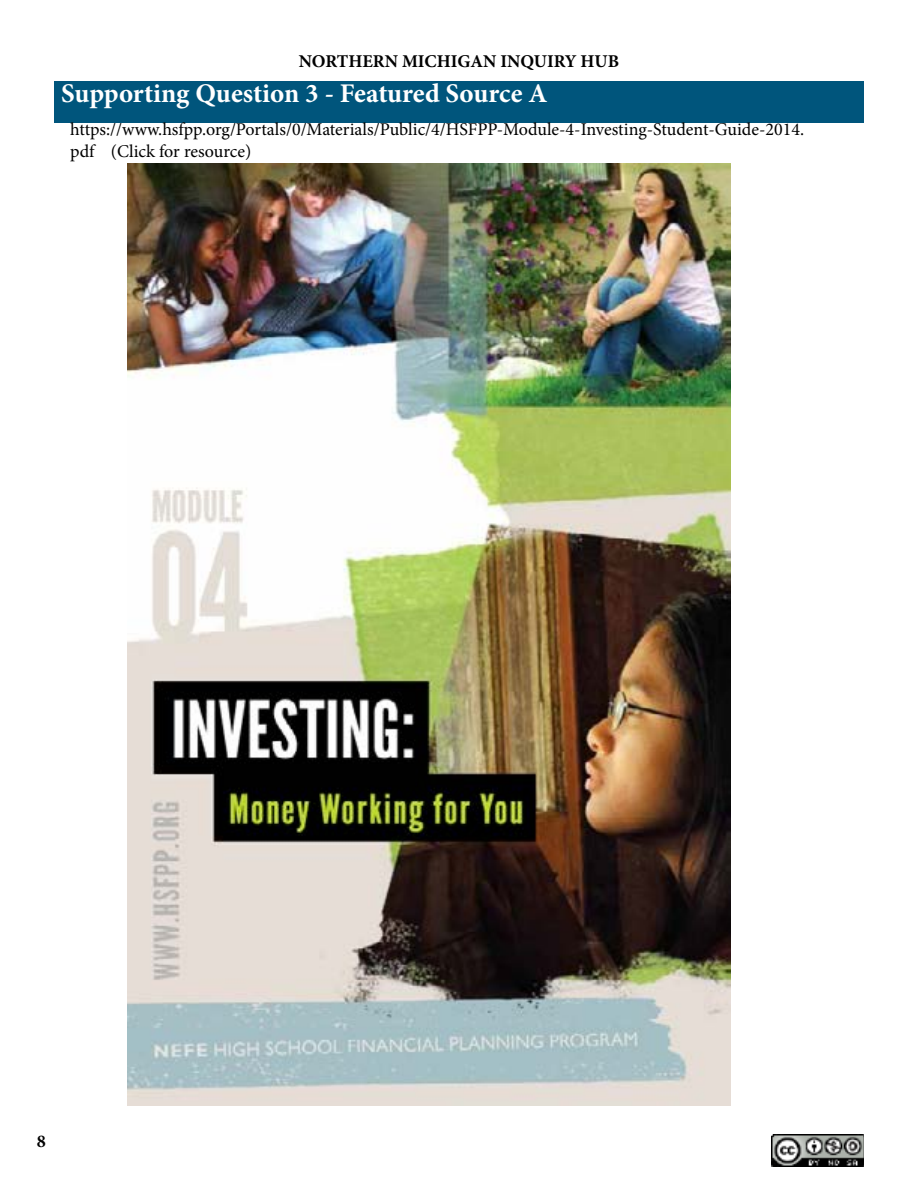
<style>
.page{position:relative;width:918px;height:1188px;background:#fff}
.page>*{position:absolute;margin:0;border:0;box-sizing:border-box;transform-origin:0 0}
.t1{font:700 27px "Minion Pro";letter-spacing:-.005em;color:#fff}
.t2{font:18px/21.6px "Minion Pro";color:#000}
.t3{font:700 18px "Minion Pro";color:#000}
</style>
<div class="page">
<img style="left:772px;top:1134px;width:92px;height:33px">
<div style="left:54px;top:81px;width:810px;height:41px;background:#00557c"></div>
<img style="left:128px;top:164px;width:603px;height:941px">
<p class="t3" style="left:299px;top:49px;width:322px">NORTHERN MICHIGAN INQUIRY HUB</p>
<h1 class="t1" style="left:61px;top:75px;width:488px">Supporting Question 3 - Featured Source A</h1>
<p class="t2" style="left:70px;top:119px;width:735px">https://www.hsfpp.org/Portals/0/Materials/Public/4/HSFPP-Module-4-Investing-Student-Guide-2014. pdf (Click for resource)</p>
<p class="t3" style="left:37px;top:1129px;width:10px">8</p>
</div>
